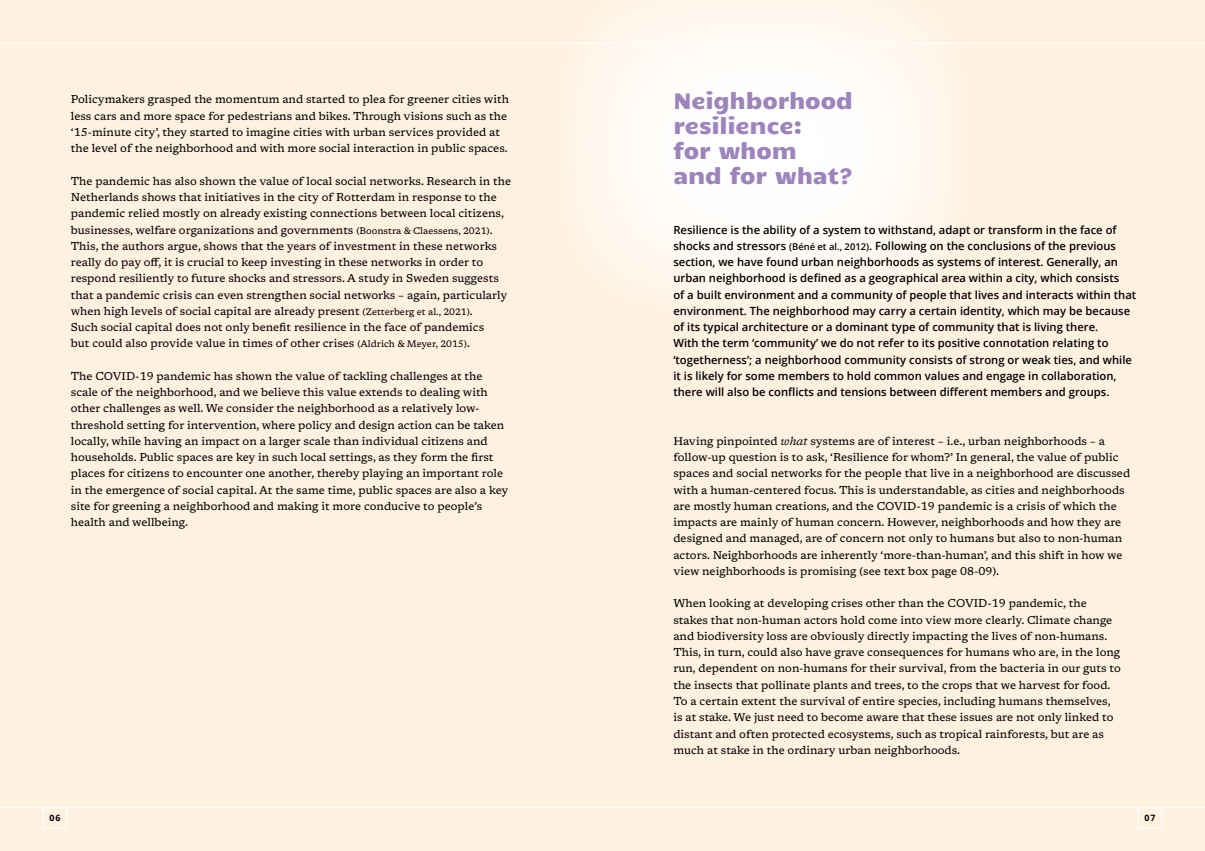
<style>
.page{position:relative;width:1205px;height:851px;background:#fff}
.page>*{position:absolute;margin:0;border:0;box-sizing:border-box;transform-origin:0 0}
.t1{font:22.5px/25px "Candal";letter-spacing:-.005em;color:#9d84bc}
.t2{font:11.25px/16.2px "Newsreader 9 pt";color:#000}
.t3{font:600 11.25px/16.2px "Open Sans";color:#000}
.t4{font:700 8.75px "Open Sans";color:#000}
.s1{font-size:9.38px}
.s2{font-style:italic}
</style>
<div class="page">
<div style="left:602px;top:0;width:603px;height:850px;background:#fff1e0"></div>
<div style="left:0;top:0;width:602px;height:850px;background:#fff1e0"></div>
<div style="left:43px;top:807px;width:25px;height:21px;border:1px solid #fff"></div>
<div style="left:1137px;top:807px;width:25px;height:21px;border:1px solid #fff"></div>
<svg style="left:549px;top:1px;width:427px;height:290px;fill:#fff9f2"></svg>
<p class="t2" style="left:71px;top:91px;width:440px">Policymakers grasped the momentum and started to plea for greener cities with less cars and more space for pedestrians and bikes. Through visions such as the ‘15-minute city’, they started to imagine cities with urban services provided at the level of the neighborhood and with more social interaction in public spaces.</p>
<p class="t2" style="left:71px;top:172px;width:442px">The pandemic has also shown the value of local social networks. Research in the Netherlands shows that initiatives in the city of Rotterdam in response to the pandemic relied mostly on already existing connections between local citizens, businesses, welfare organizations and governments <span class="s1">(Boonstra &amp; Claessens, 2021)</span>.<br>This, the authors argue, shows that the years of investment in these networks really do pay off, it is crucial to keep investing in these networks in order to respond resiliently to future shocks and stressors. A study in Sweden suggests that a pandemic crisis can even strengthen social networks – again, particularly when high levels of social capital are already present <span class="s1">(Zetterberg et al., 2021)</span>.<br>Such social capital does not only benefit resilience in the face of pandemics<br>but could also provide value in times of other crises <span class="s1">(Aldrich &amp; Meyer, 2015)</span>.</p>
<p class="t2" style="left:71px;top:367px;width:439px">The COVID-19 pandemic has shown the value of tackling challenges at the scale of the neighborhood, and we believe this value extends to dealing with other challenges as well. We consider the neighborhood as a relatively low&shy;threshold setting for intervention, where policy and design action can be taken locally, while having an impact on a larger scale than individual citizens and households. Public spaces are key in such local settings, as they form the first places for citizens to encounter one another, thereby playing an important role in the emergence of social capital. At the same time, public spaces are also a key site for greening a neighborhood and making it more conducive to people’s health and wellbeing.</p>
<h1 class="t1" style="left:673px;top:90px;width:182px">Neighborhood resilience:<br>for whom<br>and for what?</h1>
<p class="t3" style="left:673px;top:221px;width:464px">Resilience is the ability of a system to withstand, adapt or transform in the face of shocks and stressors <span class="s1">(Béné et al., 2012)</span>. Following on the conclusions of the previous section, we have found urban neighborhoods as systems of interest. Generally, an urban neighborhood is defined as a geographical area within a city, which consists<br>of a built environment and a community of people that lives and interacts within that environment. The neighborhood may carry a certain identity, which may be because of its typical architecture or a dominant type of community that is living there.<br>With the term ‘community’ we do not refer to its positive connotation relating to ‘togetherness’; a neighborhood community consists of strong or weak ties, and while it is likely for some members to hold common values and engage in collaboration, there will also be conflicts and tensions between different members and groups.</p>
<p class="t2" style="left:673px;top:432px;width:458px">Having pinpointed <span class="s2">what</span> systems are of interest – i.e., urban neighborhoods – a follow-up question is to ask, ‘Resilience for whom?’ In general, the value of public spaces and social networks for the people that live in a neighborhood are discussed with a human-centered focus. This is understandable, as cities and neighborhoods are mostly human creations, and the COVID-19 pandemic is a crisis of which the impacts are mainly of human concern. However, neighborhoods and how they are designed and managed, are of concern not only to humans but also to non-human actors. Neighborhoods are inherently ‘more-than-human’, and this shift in how we view neighborhoods is promising (see text box page 08-09).</p>
<p class="t2" style="left:673px;top:595px;width:449px">When looking at developing crises other than the COVID-19 pandemic, the stakes that non-human actors hold come into view more clearly. Climate change and biodiversity loss are obviously directly impacting the lives of non-humans.<br>This, in turn, could also have grave consequences for humans who are, in the long run, dependent on non-humans for their survival, from the bacteria in our guts to the insects that pollinate plants and trees, to the crops that we harvest for food.<br>To a certain extent the survival of entire species, including humans themselves, is at stake. We just need to become aware that these issues are not only linked to distant and often protected ecosystems, such as tropical rainforests, but are as much at stake in the ordinary urban neighborhoods.</p>
<p class="t4" style="left:50px;top:811px;width:12px">06</p>
<p class="t4" style="left:1144px;top:811px;width:12px">07</p>
</div>
